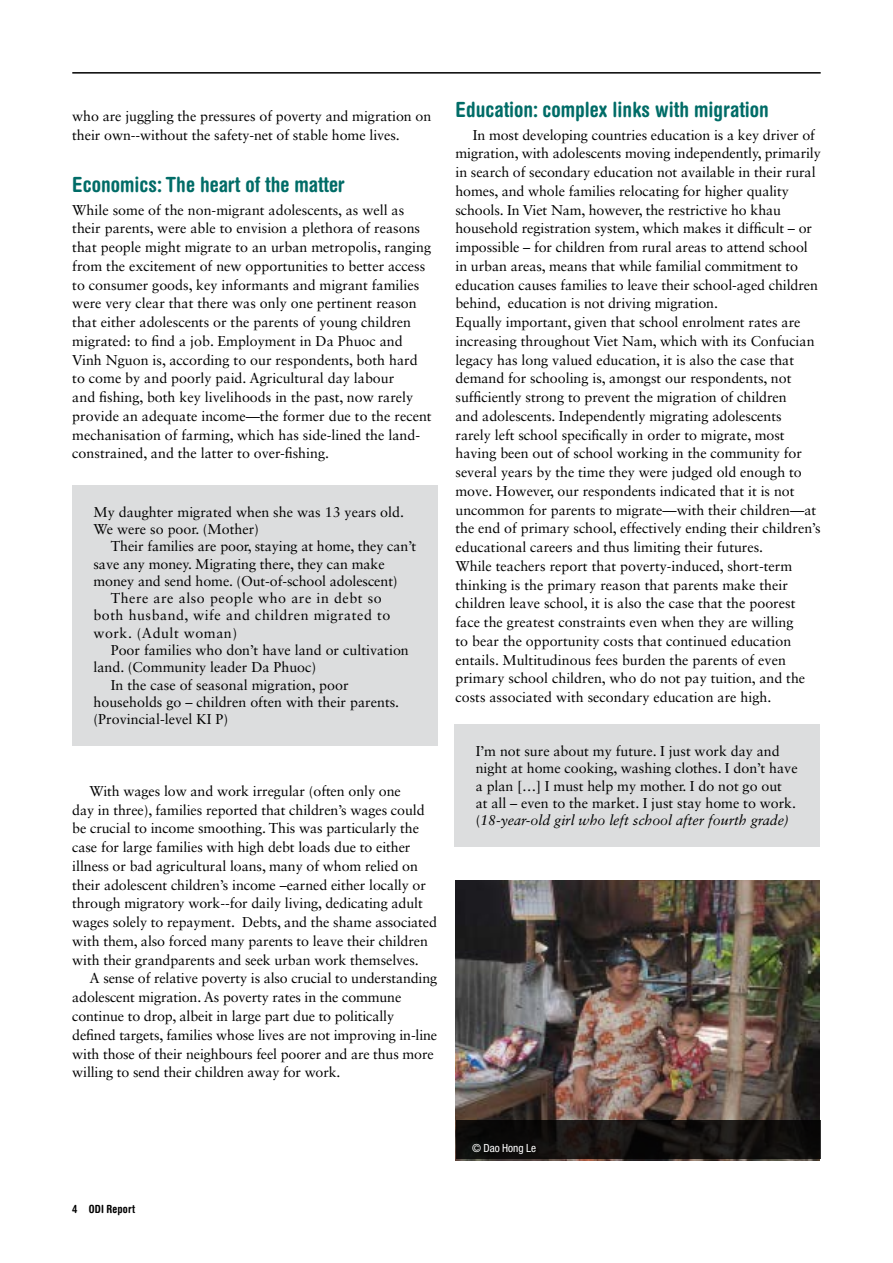
<style>
.page{position:relative;width:893px;height:1263px;background:#fff}
.page>*{position:absolute;margin:0;border:0;box-sizing:border-box;transform-origin:0 0}
.t1{font:700 condensed 21px "Helvetica Rounded LT Std";color:#006c67}
.t2{font:14.25px/18.8px "Sabon LT Std";color:#000}
.t3{font:14.25px "Sabon LT Std";letter-spacing:.035em;color:#000}
.t4{font:700 condensed 11.25px "Helvetica Rounded LT Std";letter-spacing:.015em;color:#000}
.t5{font:condensed 11.25px "Helvetica Neue LT Std";color:#fff}
.s1{font-style:italic}
</style>
<div class="page">
<hr style="left:72px;top:72px;width:749px;height:2px;background:#000">
<div style="left:72px;top:485px;width:365px;height:260px;background:#dcddde"></div>
<div style="left:454px;top:724px;width:366px;height:122px;background:#dcddde"></div>
<img style="left:455px;top:881px;width:365px;height:280px">
<svg style="left:456px;top:1120px;width:364px;height:39px;background:#120f0e"></svg>
<p class="t2" style="left:72px;top:106px;width:361px">who are juggling the pressures of poverty and migration on their own--without the safety-net of stable home lives.</p>
<h1 class="t1" style="left:72px;top:172px;width:274px">Economics: The heart of the matter</h1>
<p class="t2" style="left:72px;top:200px;width:361px">While some of the non-migrant adolescents, as well as their parents, were able to envision a plethora of reasons that people might migrate to an urban metropolis, ranging from the excitement of new opportunities to better access to consumer goods, key informants and migrant families were very clear that there was only one pertinent reason that either adolescents or the parents of young children migrated: to find a job. Employment in Da Phuoc and Vinh Nguon is, according to our respondents, both hard to come by and poorly paid. Agricultural day labour<br>and fishing, both key livelihoods in the past, now rarely provide an adequate income—the former due to the recent mechanisation of farming, which has side-lined the land&shy;constrained, and the latter to over-fishing.</p>
<p class="t2" style="left:94px;top:503px;width:312px;line-height:17.2px">My daughter migrated when she was 13 years old.<br>We were so poor. (Mother)</p>
<p class="t2" style="left:111px;top:537px;width:307px">Their families are poor, staying at home, they can’t</p>
<p class="t2" style="left:94px;top:554px;width:293px">save any money. Migrating there, they can make</p>
<p class="t2" style="left:94px;top:571px;width:306px">money and send home. (Out-of-school adolescent)</p>
<p class="t3" style="left:111px;top:590px;width:272px">There are also people who are in debt so</p>
<p class="t3" style="left:94px;top:607px;width:298px">both husband, wife and children migrated to</p>
<p class="t3" style="left:94px;top:624px;width:145px">work. (Adult woman)</p>
<p class="t2" style="left:111px;top:640px;width:300px">Poor families who don’t have land or cultivation</p>
<p class="t2" style="left:94px;top:658px;width:224px">land. (Community leader Da Phuoc)</p>
<p class="t2" style="left:111px;top:675px;width:239px">In the case of seasonal migration, poor</p>
<p class="t2" style="left:94px;top:692px;width:307px">households go – children often with their parents.</p>
<p class="t2" style="left:94px;top:709px;width:136px">(Provincial-level KI P)</p>
<p class="t2" style="left:72px;top:781px;width:366px;text-indent:17px">With wages low and work irregular (often only one<br>day in three), families reported that children’s wages could be crucial to income smoothing. This was particularly the case for large families with high debt loads due to either illness or bad agricultural loans, many of whom relied on their adolescent children’s income –earned either locally or through migratory work--for daily living, dedicating adult wages solely to repayment. Debts, and the shame associated with them, also forced many parents to leave their children with their grandparents and seek urban work themselves.</p>
<p class="t2" style="left:72px;top:969px;width:366px;text-indent:17px">A sense of relative poverty is also crucial to understanding adolescent migration. As poverty rates in the commune continue to drop, albeit in large part due to politically defined targets, families whose lives are not improving in-line with those of their neighbours feel poorer and are thus more willing to send their children away for work.</p>
<h1 class="t1" style="left:455px;top:97px;width:315px">Education: complex links with migration</h1>
<p class="t2" style="left:455px;top:125px;width:367px;text-indent:17px">In most developing countries education is a key driver of migration, with adolescents moving independently, primarily in search of secondary education not available in their rural homes, and whole families relocating for higher quality schools. In Viet Nam, however, the restrictive ho khau household registration system, which makes it difficult – or impossible – for children from rural areas to attend school in urban areas, means that while familial commitment to education causes families to leave their school-aged children behind, education is not driving migration.<br>Equally important, given that school enrolment rates are increasing throughout Viet Nam, which with its Confucian legacy has long valued education, it is also the case that demand for schooling is, amongst our respondents, not sufficiently strong to prevent the migration of children<br>and adolescents. Independently migrating adolescents<br>rarely left school specifically in order to migrate, most having been out of school working in the community for several years by the time they were judged old enough to move. However, our respondents indicated that it is not uncommon for parents to migrate—with their children—at the end of primary school, effectively ending their children’s educational careers and thus limiting their futures.<br>While teachers report that poverty-induced, short-term thinking is the primary reason that parents make their children leave school, it is also the case that the poorest face the greatest constraints even when they are willing<br>to bear the opportunity costs that continued education entails. Multitudinous fees burden the parents of even primary school children, who do not pay tuition, and the costs associated with secondary education are high.</p>
<p class="t2" style="left:476px;top:742px;width:323px;line-height:17.2px">I’m not sure about my future. I just work day and night at home cooking, washing clothes. I don’t have a plan […] I must help my mother. I do not go out<br>at all – even to the market. I just stay home to work. (<span class="s1">18-year-old girl who left school after fourth grade)</span></p>
<p class="t4" style="left:72px;top:1202px;width:64px">4 ODI Report</p>
<p class="t5" style="left:472px;top:1141px;width:65px">© Dao Hong Le</p>
</div>
